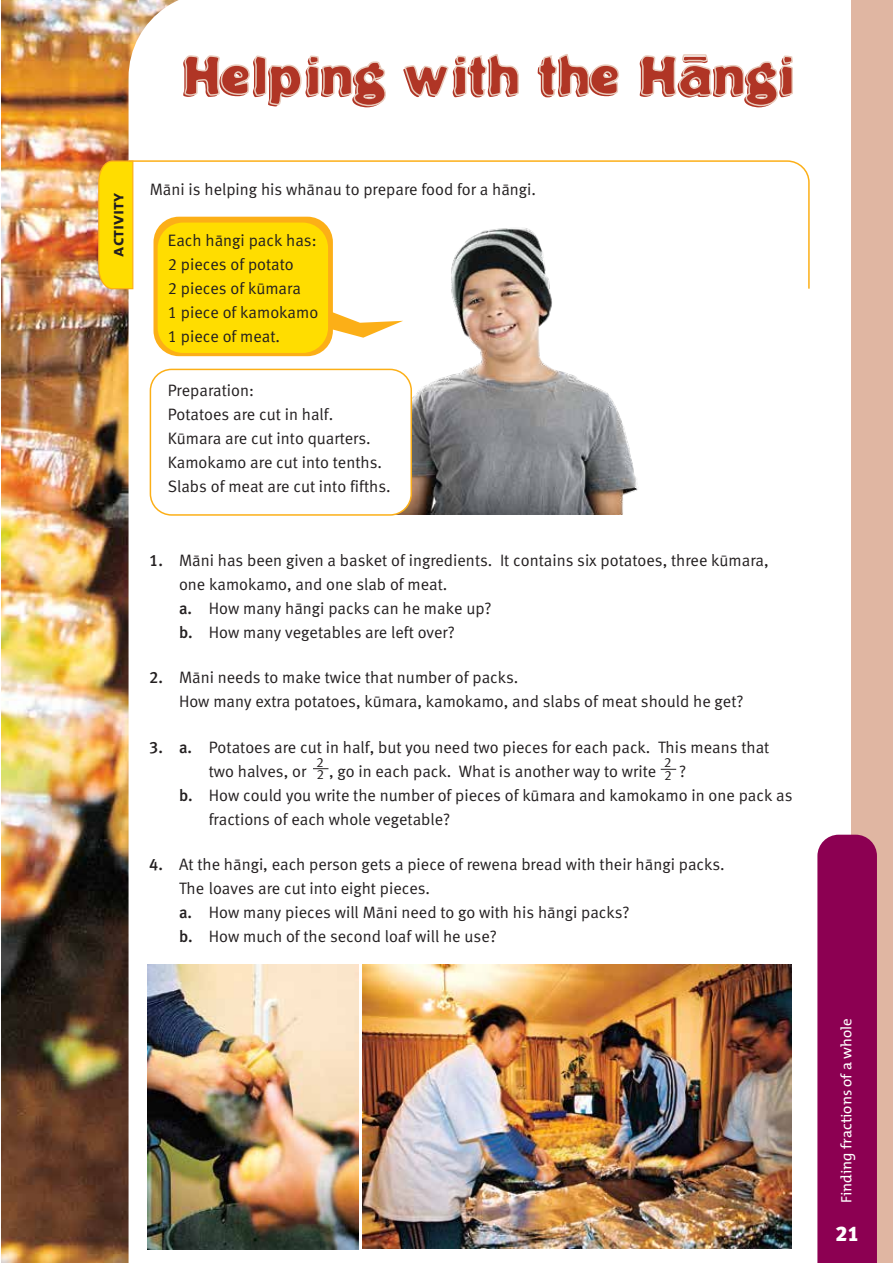
<style>
.page{position:relative;width:893px;height:1263px;background:#fff}
.page>*{position:absolute;margin:0;border:0;box-sizing:border-box;transform-origin:0 0}
.t1{font:21px "Meta Black LFNZ";color:#fff}
.t2{font:18px "The Mix NZ Bold Caps";color:#231f20}
.t3{font:16.5px/24px "Meta Normal LFNZ";color:#231f20}
.t4{font:15px "The Mix NZ";color:#fff}
.t5{font:13.5px/12.8px "Meta Normal LFNZ";color:#231f20}
.s1{font-family:"Meta Medium LFNZ"}
</style>
<div class="page">
<img style="left:340px;top:290px;width:298px;height:225px">
<img style="left:363px;top:964px;width:429px;height:284px">
<img style="left:1px;top:0;width:178px;height:1263px">
<div style="left:851px;top:0;width:42px;height:1263px;background:#e0b6a2"></div>
<svg style="left:817px;top:835px;width:60px;height:428px;background:#910c5a"></svg>
<svg style="left:98px;top:160px;width:29px;height:130px;background:#fbd607"></svg>
<svg style="left:127px;top:160px;width:683px;height:130px"></svg>
<svg style="left:313px;top:768px;width:15px;height:1px"></svg>
<svg style="left:661px;top:769px;width:15px;height:1px"></svg>
<div style="left:150px;top:369px;width:261px;height:146px;background:#fff;border-radius:21px"></div>
<div style="left:150px;top:369px;width:262px;height:147px;border:2px solid #fcaf17;border-radius:21px"></div>
<div style="left:153px;top:217px;width:180px;height:139px;background:#fcaf17;border-radius:26px"></div>
<svg style="left:326px;top:308px;width:77px;height:30px"></svg>
<div style="left:158px;top:223px;width:170px;height:130px;background:#fd0;border-radius:26px"></div>
<img style="left:147px;top:965px;width:211px;height:284px">
<svg style="left:183px;top:55px;width:203px;height:52px"></svg>
<svg style="left:403px;top:54px;width:116px;height:43px"></svg>
<svg style="left:538px;top:54px;width:81px;height:43px"></svg>
<svg style="left:640px;top:54px;width:153px;height:53px"></svg>
<p class="t2" style="left:102px;top:257px;width:65px;rotate:-90deg">activity</p>
<p class="t3" style="left:150px;top:178px;width:388px">Màni is helping his whànau to prepare food for a hàngi.</p>
<p class="t3" style="left:168px;top:228px;width:152px">Each hàngi pack has:<br>2 pieces of potato<br>2 pieces of kùmara<br>1 piece of kamokamo<br>1 piece of meat.</p>
<p class="t3" style="left:168px;top:378px;width:224px">Preparation:<br>Potatoes are cut in half.<br>Kùmara are cut into quarters.<br>Kamokamo are cut into tenths.<br>Slabs of meat are cut into fifths.</p>
<p class="t3" style="left:179px;top:548px;width:591px;text-indent:-30px"><span class="s1">1.</span> Màni has been given a basket of ingredients. It contains six potatoes, three kùmara, one kamokamo, and one slab of meat.<br><span class="s1">a.</span> How many hàngi packs can he make up?<br><span class="s1">b.</span> How many vegetables are left over?</p>
<p class="t3" style="left:179px;top:665px;width:566px;text-indent:-30px"><span class="s1">2.</span> Màni needs to make twice that number of packs.<br>How many extra potatoes, kùmara, kamokamo, and slabs of meat should he get?</p>
<p class="t3" style="left:209px;top:735px;width:562px;text-indent:-60px"><span class="s1">3. a.</span> Potatoes are cut in half, but you need two pieces for each pack. This means that two halves, or</p>
<p class="t5" style="left:316px;top:755px;width:9px">2<br>2</p>
<p class="t5" style="left:664px;top:756px;width:9px">2<br>2</p>
<p class="t3" style="left:329px;top:759px;width:329px">, go in each pack. What is another way to write</p>
<p class="t3" style="left:679px;top:759px;width:9px">?</p>
<p class="t3" style="left:179px;top:783px;width:615px"><span class="s1">b.</span> How could you write the number of pieces of kùmara and kamokamo in one pack as</p>
<p class="t3" style="left:209px;top:807px;width:243px">fractions of each whole vegetable?</p>
<p class="t3" style="left:179px;top:852px;width:547px;text-indent:-30px"><span class="s1">4.</span> At the hàngi, each person gets a piece of rewena bread with their hàngi packs.<br>The loaves are cut into eight pieces.<br><span class="s1">a.</span> How many pieces will Màni need to go with his hàngi packs?<br><span class="s1">b.</span> How much of the second loaf will he use?</p>
<p class="t4" style="left:834px;top:1203px;width:186px;rotate:-90deg">Finding fractions of a whole</p>
<p class="t1" style="left:836px;top:1221px;width:25px">21</p>
</div>
